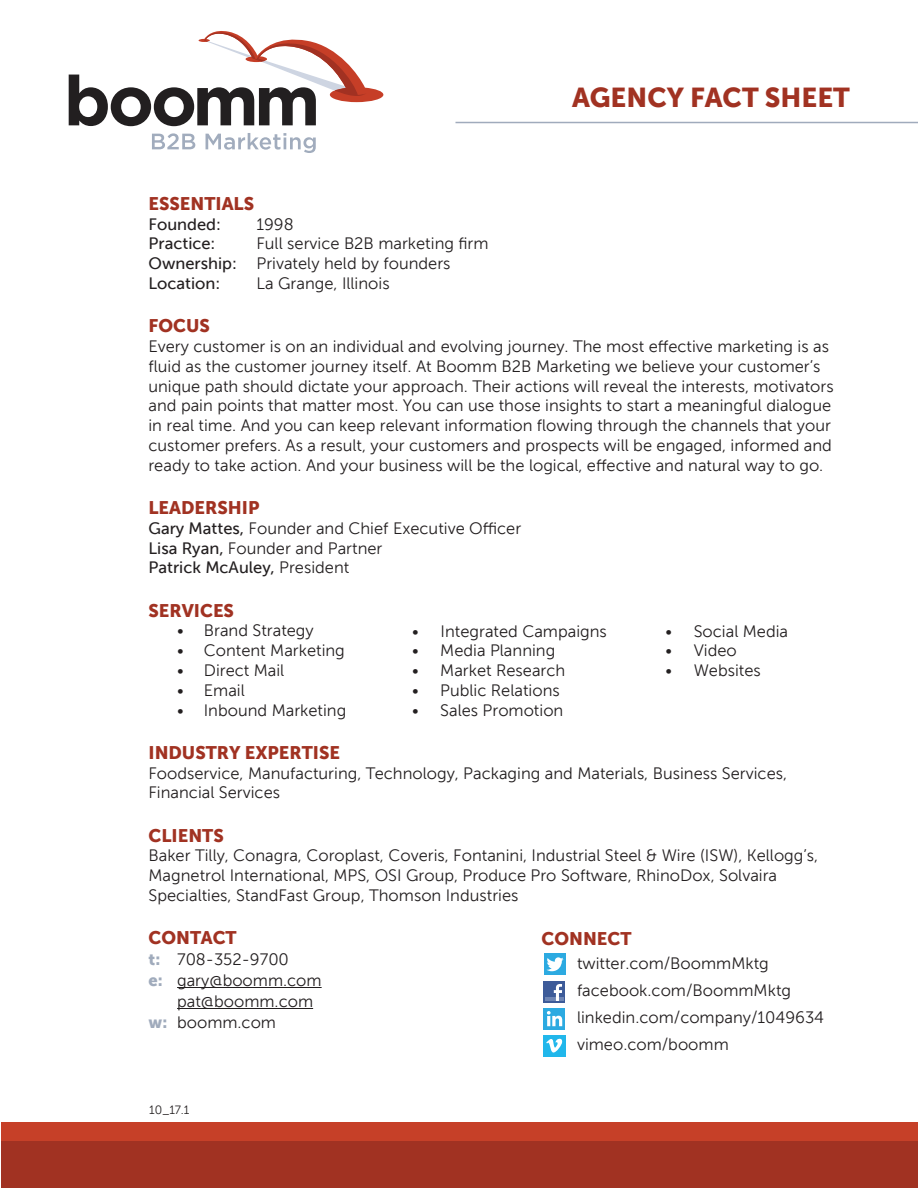
<style>
.page{position:relative;width:918px;height:1188px;background:#fff}
.page>*{position:absolute;margin:0;border:0;box-sizing:border-box;transform-origin:0 0}
.t1{font:27px "Museo Sans 900";color:#a13222}
.t2{font:18px "Museo Sans 900";color:#a13222}
.t3{font:16.5px/19.8px "Museo Sans 300";color:#231f20}
.t4{font:16.5px "Museo Sans 500";color:#231f20}
.t5{font:12px "Museo Sans 300";color:#231f20}
.s1{font-family:"Museo Sans 500"}
.s2{font-family:"Museo Sans 300"}
.s3{font-family:"Museo Sans 900";color:#a0abbc}
</style>
<div class="page">
<hr style="left:177px;top:987px;width:145px;height:1px;background:#231f20">
<hr style="left:177px;top:1008px;width:136px;height:1px;background:#231f20">
<div style="left:1px;top:1122px;width:917px;height:66px;background:#c64028"></div>
<div style="left:1px;top:1141px;width:917px;height:47px;background:#a13222"></div>
<svg style="left:152px;top:133px;width:43px;height:16px"></svg>
<svg style="left:206px;top:133px;width:110px;height:20px"></svg>
<svg style="left:69px;top:31px;width:314px;height:95px"></svg>
<hr style="left:455px;top:122px;width:463px;height:1px;background:#a0abbc">
<div style="left:543px;top:981px;width:22px;height:22px;background:#3d5b99"></div>
<hr style="left:545px;top:998px;width:19px;height:3px;background:#6e85b4">
<svg style="left:554px;top:984px;width:8px;height:17px"></svg>
<div style="left:544px;top:1008px;width:21px;height:22px;background:#2caae1"></div>
<svg style="left:547px;top:1011px;width:15px;height:15px"></svg>
<div style="left:544px;top:953px;width:21px;height:22px;background:#2caae1"></div>
<svg style="left:546px;top:957px;width:18px;height:14px"></svg>
<div style="left:543px;top:1035px;width:23px;height:22px;background:#21b7eb"></div>
<svg style="left:546px;top:1039px;width:16px;height:14px"></svg>
<h1 class="t1" style="left:572px;top:82px;width:279px">AGENCY FACT SHEET</h1>
<p class="t2" style="left:148px;top:193px;width:107px">ESSENTIALS</p>
<p class="t4" style="left:148px;top:215px;width:74px">Founded:</p>
<p class="t3" style="left:257px;top:214px;width:39px">1998</p>
<p class="t4" style="left:148px;top:235px;width:68px">Practice:</p>
<p class="t3" style="left:148px;top:234px;width:342px;text-indent:108px">Full service B2B marketing firm<br><span class="s1">Ownership:</span> Privately held by founders</p>
<p class="t4" style="left:148px;top:274px;width:73px">Location:</p>
<p class="t3" style="left:256px;top:274px;width:135px">La Grange, Illinois</p>
<p class="t2" style="left:148px;top:316px;width:63px">FOCUS</p>
<p class="t3" style="left:148px;top:337px;width:687px">Every customer is on an individual and evolving journey. The most effective marketing is as fluid as the customer journey itself. At Boomm B2B Marketing we believe your customer’s unique path should dictate your approach. Their actions will reveal the interests, motivators and pain points that matter most. You can use those insights to start a meaningful dialogue in real time. And you can keep relevant information flowing through the channels that your customer prefers. As a result, your customers and prospects will be engaged, informed and ready to take action. And your business will be the logical, effective and natural way to go.</p>
<p class="t2" style="left:148px;top:498px;width:113px">LEADERSHIP</p>
<p class="t3" style="left:148px;top:518px;width:374px"><span class="s1">Gary Mattes,</span> Founder and Chief Executive Officer<br><span class="s1">Lisa Ryan,</span> Founder and Partner</p>
<p class="t4" style="left:148px;top:559px;width:202px">Patrick McAuley, <span class="s2">President</span></p>
<p class="t2" style="left:148px;top:600px;width:87px">SERVICES</p>
<p class="t3" style="left:177px;top:621px;width:138px">• Brand Strategy</p>
<p class="t3" style="left:177px;top:641px;width:169px">• Content Marketing</p>
<p class="t3" style="left:177px;top:661px;width:109px">• Direct Mail</p>
<p class="t3" style="left:177px;top:680px;width:69px">• Email</p>
<p class="t3" style="left:177px;top:700px;width:171px">• Inbound Marketing</p>
<p class="t2" style="left:148px;top:742px;width:193px">INDUSTRY EXPERTISE</p>
<p class="t3" style="left:148px;top:763px;width:640px">Foodservice, Manufacturing, Technology, Packaging and Materials, Business Services,<br>Financial Services</p>
<p class="t2" style="left:148px;top:825px;width:77px">CLIENTS</p>
<p class="t3" style="left:148px;top:846px;width:671px">Baker Tilly, Conagra, Coroplast, Coveris, Fontanini, Industrial Steel &amp; Wire (ISW), Kellogg’s,<br>Magnetrol International, MPS, OSI Group, Produce Pro Software, RhinoDox, Solvaira<br>Specialties, StandFast Group, Thomson Industries</p>
<p class="t2" style="left:148px;top:928px;width:90px">CONTACT</p>
<p class="t3" style="left:148px;top:950px;width:142px"><span class="s3">t:</span> 708-352-9700</p>
<p class="t3" style="left:148px;top:971px;width:175px"><span class="s3">e:</span> gary@boomm.com</p>
<p class="t3" style="left:177px;top:992px;width:138px">pat@boomm.com</p>
<p class="t3" style="left:148px;top:1013px;width:129px"><span class="s3">w:</span> boomm.com</p>
<p class="t3" style="left:666px;top:621px;width:124px">• Social Media</p>
<p class="t3" style="left:666px;top:641px;width:73px">• Video</p>
<p class="t3" style="left:666px;top:661px;width:97px">• Websites</p>
<p class="t3" style="left:412px;top:621px;width:196px">• Integrated Campaigns</p>
<p class="t3" style="left:412px;top:641px;width:145px">• Media Planning</p>
<p class="t3" style="left:412px;top:661px;width:155px">• Market Research</p>
<p class="t3" style="left:412px;top:681px;width:149px">• Public Relations</p>
<p class="t3" style="left:412px;top:700px;width:153px">• Sales Promotion</p>
<p class="t2" style="left:542px;top:928px;width:92px">CONNECT</p>
<p class="t3" style="left:577px;top:950px;width:249px;line-height:27px">twitter.com/BoommMktg facebook.com/BoommMktg linkedin.com/company/1049634 vimeo.com/boomm</p>
<p class="t5" style="left:149px;top:1103px;width:42px">10_17.1</p>
</div>
